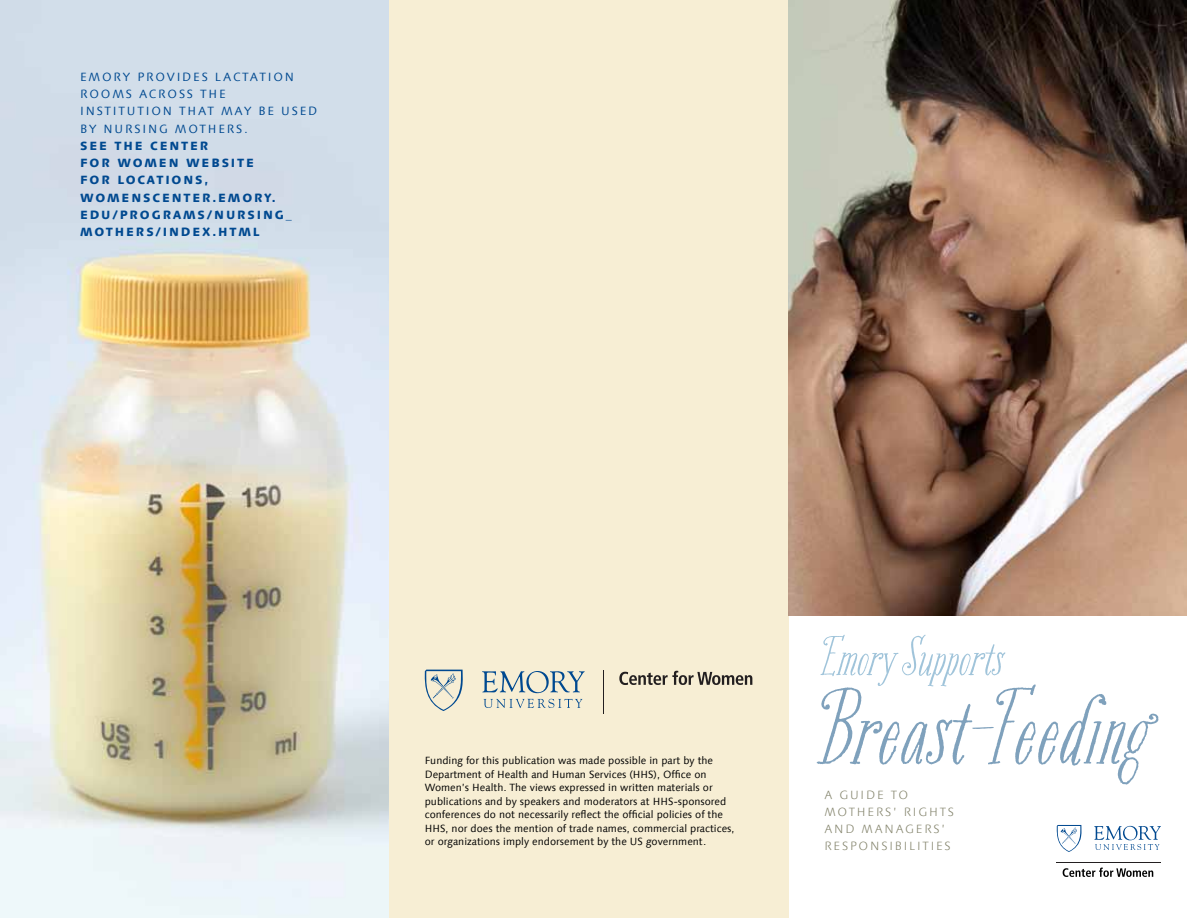
<style>
.page{position:relative;width:1188px;height:918px;background:#fff}
.page>*{position:absolute;margin:0;border:0;box-sizing:border-box;transform-origin:0 0}
.t1{font:105.3px "Bookeyed Suzanne";color:#7fa1bc}
.t2{font:54.3px "Bookeyed Suzanne";color:#a0c4da}
.t3{font:800 12px/17.2px "Linotype Syntax Com";letter-spacing:.15em;color:#004990}
.t4{font:12px/17.2px "Linotype Syntax Com";letter-spacing:.15em;color:#004990}
.t5{font:300 12px/17.2px "Linotype Syntax Com";letter-spacing:.15em;color:#82826a}
.t6{font:10.5px/13.5px "Linotype Syntax Com";color:#000}
</style>
<div class="page">
<div style="left:0;top:0;width:788px;height:918px;background:#f7eed4"></div>
<img style="left:788px;top:0;width:399px;height:616px">
<hr style="left:603px;top:670px;width:1px;height:44px;background:#231f20">
<svg style="left:619px;top:671px;width:133px;height:14px"></svg>
<svg style="left:484px;top:699px;width:98px;height:9px"></svg>
<svg style="left:482px;top:671px;width:103px;height:22px"></svg>
<svg style="left:425px;top:670px;width:38px;height:41px"></svg>
<hr style="left:1056px;top:862px;width:105px;height:1px;background:#231f20">
<svg style="left:1094px;top:826px;width:67px;height:24px"></svg>
<svg style="left:1056px;top:825px;width:26px;height:27px"></svg>
<svg style="left:1063px;top:868px;width:90px;height:9px"></svg>
<img style="left:0;top:0;width:389px;height:918px">
<p class="t4" style="left:80px;top:68px;width:121px">Emory provides</p>
<p class="t4" style="left:215px;top:68px;width:81px">lactat ion</p>
<p class="t4" style="left:80px;top:85px;width:130px">rooms across the inst itut</p>
<p class="t4" style="left:146px;top:102px;width:145px">ion th at may be use</p>
<p class="t4" style="left:308px;top:102px;width:11px">d</p>
<p class="t4" style="left:80px;top:120px;width:129px">by nu rsing mothe</p>
<p class="t4" style="left:227px;top:120px;width:22px">rs.</p>
<p class="t3" style="left:80px;top:137px;width:213px">SEE THE CENTER<br>FOR WOMEN WEBSITE<br>FOR LOCATIONS,<br>WOMENSCENTER.EMORY.<br>EDU/PROGRAMS/NURSING_<br>MOTHERS/INDEX.HTML</p>
<p class="t6" style="left:425px;top:754px;width:311px">Funding for this publication was made possible in part by the Department of Health and Human Services (HHS), Office on Women’s Health. The views expressed in written materials or publications and by speakers and moderators at HHS-sponsored conferences do not necessarily reflect the official policies of the HHS, nor does the mention of trade names, commercial practices, or organizations imply endorsement by the US government.</p>
<h2 class="t2" style="left:821px;top:625px;width:184px">Emory Supports</h2>
<h1 class="t1" style="left:821px;top:666px;width:329px">Breast-Feeding</h1>
<p class="t5" style="left:824px;top:786px;width:131px">A GUIDE TO<br>MOTHERS’ RIGHTS<br>AND MANAGERS’<br>RESPONSIBILITIES</p>
</div>
